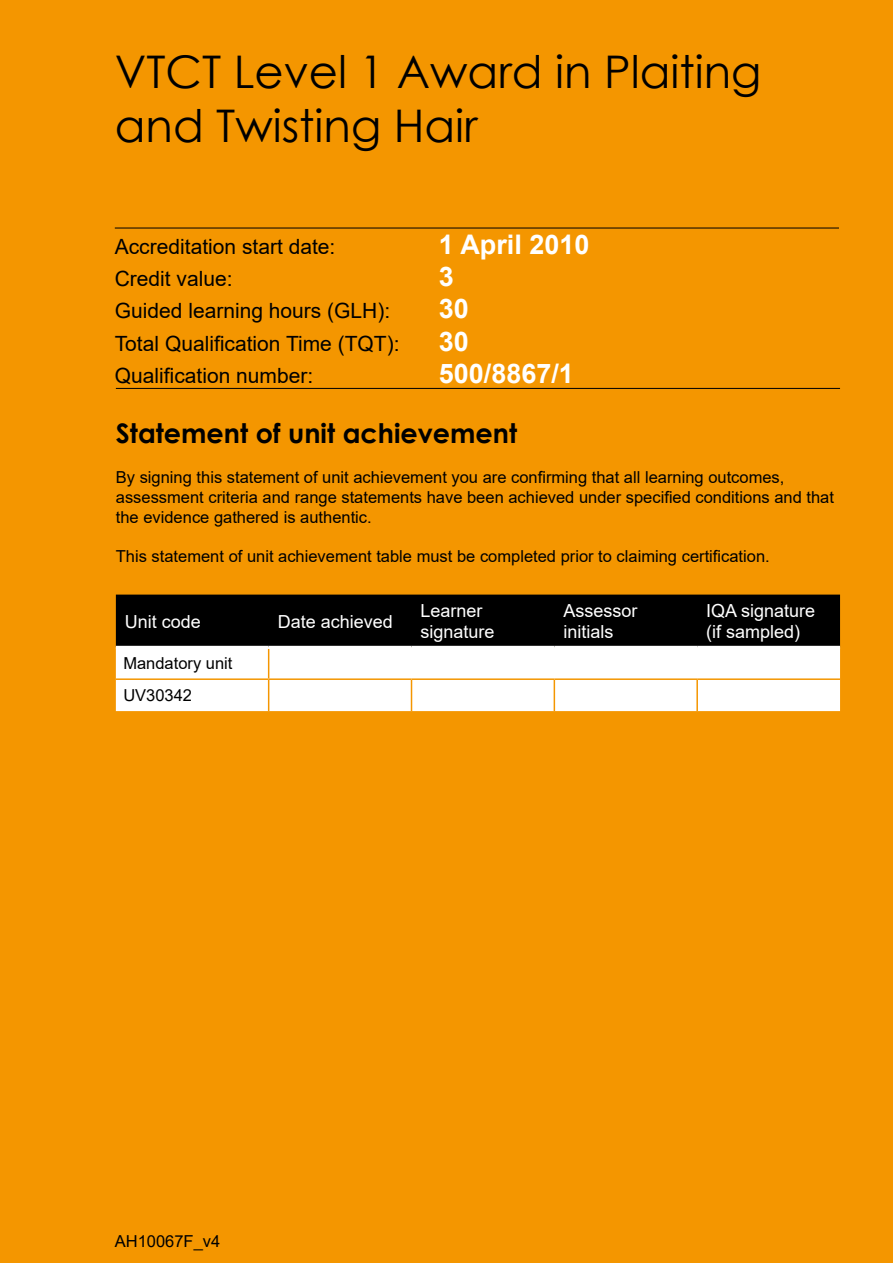
<style>
.page{position:relative;width:893px;height:1263px;background:#f49600}
.page>*{position:absolute;margin:0;border:0;box-sizing:border-box;transform-origin:0 0}
.t1{font:45px/54px "Century Gothic";color:#000}
.t2{font:700 27px "Century Gothic";color:#000}
.t3{font:700 27px "Arial";color:#fff}
.t4{font:21px "Arial";color:#000}
.t5{font:18px/21.6px "Arial";color:#fff}
.t6{font:16.5px/19.8px "Arial";color:#000}
</style>
<div class="page">
<hr style="left:115px;top:228px;width:724px;height:1px;background:#000">
<hr style="left:116px;top:388px;width:724px;height:1px;background:#000">
<div style="left:116px;top:680px;width:724px;height:31px;background:#fff"></div>
<svg style="left:116px;top:595px;width:724px;height:83px;background:#5d5c5c"></svg>
<hr style="left:268px;top:680px;width:1px;height:31px;background:#f49600">
<hr style="left:411px;top:680px;width:1px;height:31px;background:#f49600">
<hr style="left:554px;top:680px;width:1px;height:31px;background:#f49600">
<hr style="left:696px;top:680px;width:2px;height:31px;background:#f49600">
<hr style="left:116px;top:646px;width:153px;height:3px;background:#fff">
<hr style="left:269px;top:646px;width:142px;height:3px;background:#fff">
<hr style="left:411px;top:646px;width:143px;height:3px;background:#fff">
<hr style="left:554px;top:646px;width:143px;height:3px;background:#fff">
<hr style="left:697px;top:646px;width:143px;height:3px;background:#fff">
<h1 class="t1" style="left:115px;top:44px;width:648px">VTCT Level 1 Award in Plaiting and Twisting Hair</h1>
<p class="t4" style="left:115px;top:232px;width:222px">Accreditation start date:</p>
<h2 class="t3" style="left:439px;top:225px;width:152px">1 April 2010</h2>
<p class="t4" style="left:115px;top:264px;width:119px">Credit value:</p>
<h2 class="t3" style="left:439px;top:257px;width:17px">3</h2>
<p class="t4" style="left:115px;top:296px;width:277px">Guided learning hours (GLH):</p>
<h2 class="t3" style="left:439px;top:290px;width:32px">30</h2>
<p class="t4" style="left:115px;top:329px;width:286px">Total Qualification Time (TQT):</p>
<h2 class="t3" style="left:439px;top:322px;width:32px">30</h2>
<p class="t4" style="left:115px;top:361px;width:200px">Qualification number:</p>
<h2 class="t3" style="left:439px;top:355px;width:137px">500/8867/1</h2>
<h2 class="t2" style="left:116px;top:413px;width:403px">Statement of unit achievement</h2>
<p class="t6" style="left:116px;top:467px;width:720px">By signing this statement of unit achievement you are confirming that all learning outcomes, assessment criteria and range statements have been achieved under specified conditions and that the evidence gathered is authentic.</p>
<p class="t6" style="left:116px;top:546px;width:655px">This statement of unit achievement table must be completed prior to claiming certification.</p>
<p class="t5" style="left:125px;top:610px;width:78px">Unit code</p>
<p class="t5" style="left:278px;top:610px;width:117px">Date achieved</p>
<p class="t5" style="left:420px;top:599px;width:76px">Learner signature</p>
<p class="t5" style="left:563px;top:599px;width:76px">Assessor initials</p>
<p class="t5" style="left:706px;top:599px;width:111px">IQA signature (if sampled)</p>
<p class="t6" style="left:123px;top:647px;width:111px;line-height:32px">Mandatory unit<br>UV30342</p>
<p class="t6" style="left:115px;top:1231px;width:107px">AH10067F_v4</p>
</div>
